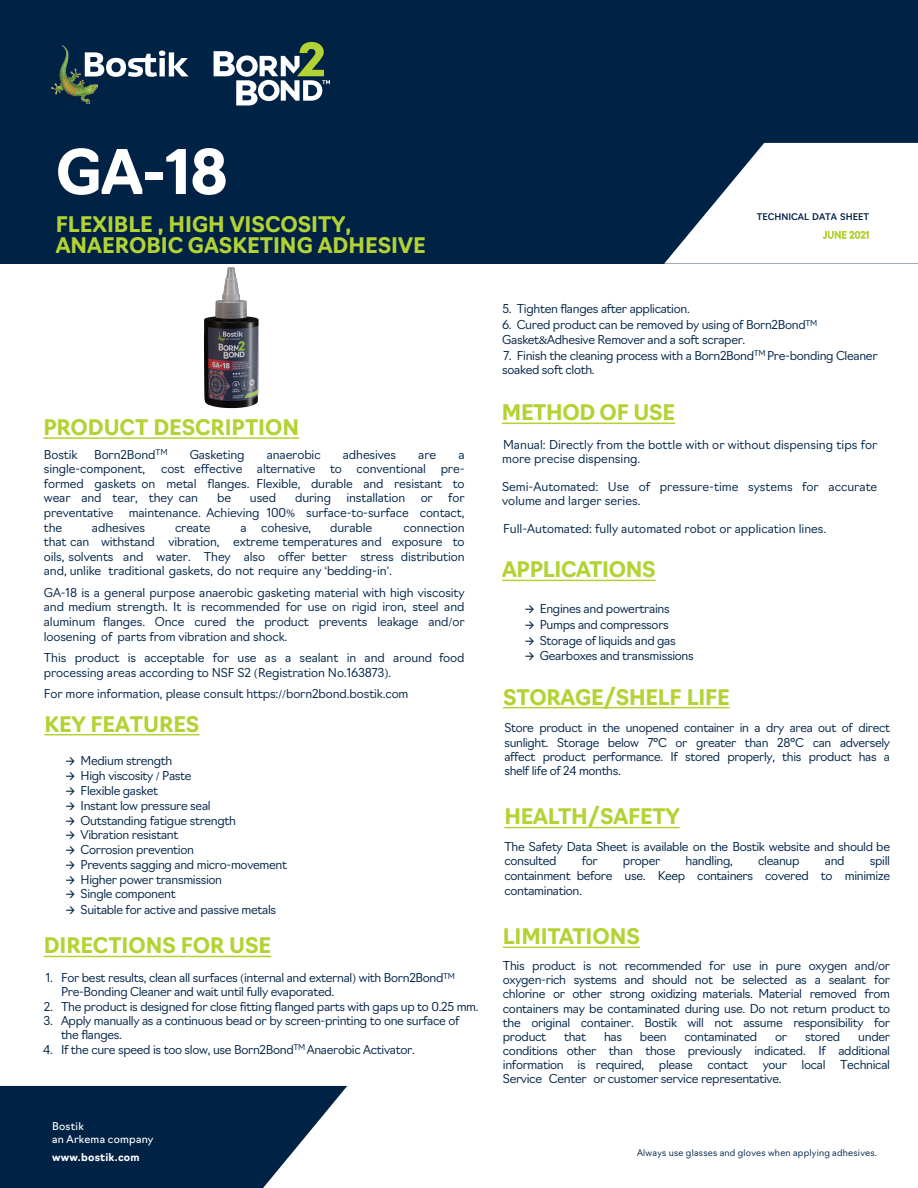
<style>
.page{position:relative;width:918px;height:1188px;background:#fff}
.page>*{position:absolute;margin:0;border:0;box-sizing:border-box;transform-origin:0 0}
.Product_name{font:700 60px "Navigo";color:#fff}
.title1{font:700 21px "Navigo";letter-spacing:-.01em;color:#b3d234}
.Product_name-2{font:700 21px/20.7px "Navigo";color:#b3d234}
.t1{font:300 12px/14.1px "Navigo";letter-spacing:-.025em;color:#002346;text-align:justify}
.t2{font:300 12px/14.7px "Navigo";letter-spacing:-.025em;color:#002245}
.t3{font:300 12px/14.4px "Navigo";color:#002346}
.t4{font:10.5px/13.5px "Navigo";letter-spacing:.02em;color:#fff}
.t5{font:700 10.5px "Navigo";letter-spacing:.02em;color:#fff}
.t6{font:300 9px "Navigo";letter-spacing:.025em;color:#002245}
.revised{font:500 9px/18px "Navigo";color:#002245;text-align:right}
.s1{font-style:inherit}
.s2{font-family:"Minion Pro";font-weight:400}
.s3{font-size:10.5px}
.s4{font-weight:300;color:#b3d234}
.s5{color:#002346}
</style>
<div class="page">
<svg style="left:0;top:1086px;width:347px;height:102px;background:#1e3c5b"></svg>
<div style="left:0;top:0;width:918px;height:264px;background:#002245"></div>
<svg style="left:664px;top:143px;width:254px;height:121px"></svg>
<svg style="left:214px;top:42px;width:116px;height:63px"></svg>
<img style="left:51px;top:45px;width:46px;height:59px">
<svg style="left:85px;top:51px;width:104px;height:26px"></svg>
<hr style="left:502px;top:423px;width:173px;height:1px;background:#b3d234">
<hr style="left:43px;top:437px;width:256px;height:2px;background:#b3d234">
<hr style="left:502px;top:580px;width:154px;height:1px;background:#b3d234">
<hr style="left:503px;top:947px;width:137px;height:1px;background:#b3d234">
<hr style="left:504px;top:827px;width:176px;height:1px;background:#b3d234">
<hr style="left:503px;top:707px;width:227px;height:1px;background:#b3d234">
<hr style="left:44px;top:734px;width:156px;height:1px;background:#b3d234">
<hr style="left:44px;top:956px;width:180px;height:1px;background:#b3d234">
<hr style="left:224px;top:956px;width:47px;height:1px;background:#b3d234">
<img style="left:203px;top:267px;width:56px;height:142px">
<p class="Product_name" style="left:56px;top:125px;width:174px">G<span class="s1">A-</span>18</p>
<p class="Product_name-2" style="left:56px;top:213px;width:372px">FLEXIBLE <span class="s1">,</span> HIGH VISCOSITY,<br><span class="s1">ANAEROBIC</span> GASKETING <span class="s1">ADHESIVE</span></p>
<p class="title1" style="left:43px;top:411px;width:257px">PRODUCT DESCRIPTION</p>
<p class="t1" style="left:44px;top:446px;width:35px">Bostik</p>
<p class="t1" style="left:94px;top:446px;width:75px">Born2Bond<sup>TM</sup></p>
<p class="t1" style="left:190px;top:446px;width:56px">Gasketing</p>
<p class="t1" style="left:267px;top:446px;width:55px">anaerobic</p>
<p class="t1" style="left:343px;top:446px;width:55px">adhesives</p>
<p class="t1" style="left:418px;top:446px;width:19px">are</p>
<p class="t1" style="left:458px;top:446px;width:8px">a</p>
<p class="t1" style="left:44px;top:461px;width:103px">single-component,</p>
<p class="t1" style="left:44px;top:461px;width:422px;line-height:14.5px;text-indent:117px">cost effective alternative to conventional pre&shy;formed gaskets on metal flanges. Flexible, durable and resistant to wear and tear, they can</p>
<p class="t1" style="left:217px;top:490px;width:15px">be</p>
<p class="t1" style="left:250px;top:490px;width:28px">used</p>
<p class="t1" style="left:295px;top:490px;width:38px">during</p>
<p class="t1" style="left:346px;top:490px;width:60px">installation</p>
<p class="t1" style="left:421px;top:490px;width:14px">or</p>
<p class="t1" style="left:448px;top:490px;width:18px">for</p>
<p class="t1" style="left:44px;top:504px;width:71px">preventative</p>
<p class="t1" style="left:129px;top:504px;width:337px">maintenance. Achieving 100<span class="s2">%</span> surface-to-surface contact,</p>
<p class="t1" style="left:44px;top:519px;width:20px">the</p>
<p class="t1" style="left:92px;top:519px;width:55px">adhesives</p>
<p class="t1" style="left:175px;top:519px;width:37px">create</p>
<p class="t1" style="left:240px;top:519px;width:73px">a cohesive,</p>
<p class="t1" style="left:330px;top:519px;width:43px">durable</p>
<p class="t1" style="left:44px;top:519px;width:422px;line-height:14.5px;text-indent:360px">connection that can withstand vibration, extreme temperatures and exposure to oils, solvents and water. They also offer better stress distribution and, unlike traditional gaskets, do not require any <span class="s2">‘</span>bedding-in<span class="s2">’</span>.</p>
<p class="t1" style="left:44px;top:584px;width:422px;line-height:14.5px">GA-18 is a general purpose anaerobic gasketing material with high viscosity and medium strength. It is recommended for use on rigid iron, steel and aluminum flanges. Once cured the product prevents leakage and<span class="s2">/</span>or loosening of parts from vibration and shock.</p>
<p class="t1" style="left:44px;top:649px;width:422px;line-height:15.1px">This product is acceptable for use as a sealant in and around food processing areas according to NSF S2 <span class="s2">(</span>Registration No.163873<span class="s2">)</span>.</p>
<p class="t1" style="left:44px;top:686px;width:366px">For more information, please consult https:<span class="s2">//</span>born2bond.bostik.com</p>
<h2 class="title1" style="left:45px;top:707px;width:156px">KEY FEATURES</h2>
<p class="t1" style="left:64px;top:752px;width:110px"><span class="s3">→</span> Medium strength</p>
<p class="t1" style="left:64px;top:768px;width:129px"><span class="s3">→</span> High viscosity <span class="s2">/</span> Paste</p>
<p class="t1" style="left:64px;top:783px;width:95px"><span class="s3">→</span> Flexible gasket</p>
<p class="t1" style="left:64px;top:797px;width:148px"><span class="s3">→</span> Instant low pressure seal</p>
<p class="t1" style="left:64px;top:812px;width:173px"><span class="s3">→</span> Outstanding fatigue strength</p>
<p class="t1" style="left:64px;top:827px;width:116px"><span class="s3">→</span> Vibration resistant</p>
<p class="t1" style="left:64px;top:842px;width:131px"><span class="s3">→</span> Corrosion prevention</p>
<p class="t1" style="left:64px;top:856px;width:224px"><span class="s3">→</span> Prevents sagging and micro-movement</p>
<p class="t1" style="left:64px;top:871px;width:159px"><span class="s3">→</span> Higher power transmission</p>
<p class="t1" style="left:64px;top:886px;width:113px"><span class="s3">→</span> Single component</p>
<p class="t1" style="left:64px;top:901px;width:213px"><span class="s3">→</span> Suitable for active and passive metals</p>
<p class="title1" style="left:44px;top:929px;width:229px">DIRECTIONS FOR USE</p>
<p class="t1" style="left:61px;top:970px;width:396px;line-height:13.6px;text-indent:-15px">1. For best results, clean all surfaces <span class="s2">(</span>internal and external<span class="s2">)</span> with Born2Bond<sup>TM<br></sup>Pre-Bonding Cleaner and wait until fully evaporated.</p>
<p class="t1" style="left:44px;top:998px;width:436px">2. The product is designed for close fitting flanged parts with gaps up to 0.25 mm.</p>
<p class="t1" style="left:61px;top:1012px;width:400px;text-indent:-17px">3. Apply manually as a continuous bead or by screen-printing to one surface of the flanges.</p>
<p class="t1" style="left:43px;top:1041px;width:373px">4. If the cure speed is too slow, use Born2Bond<sup>TM</sup> Anaerobic Activator.</p>
<p class="t4" style="left:52px;top:1119px;width:103px">Bostik<br>an Arkema company</p>
<p class="t5" style="left:52px;top:1149px;width:89px">www.bostik.com</p>
<p class="revised" style="left:757px;top:207px;width:114px">TECHNICAL DATA SHEET<br><span class="s4">JUNE 2021</span></p>
<p class="t1" style="left:503px;top:301px;width:189px">5. Tighten flanges after application.</p>
<p class="t1" style="left:502px;top:317px;width:317px">6. Cured product can be removed by using of Born2Bond<sup>TM<br></sup>Gasket<span class="s2">&amp;</span>Adhesive Remover and a soft scraper.</p>
<p class="t1" style="left:502px;top:347px;width:377px">7. Finish the cleaning process with a Born2Bond<sup>TM</sup> Pre-bonding Cleaner soaked soft cloth.</p>
<h2 class="title1" style="left:502px;top:396px;width:175px">METHOD OF USE</h2>
<p class="t3" style="left:502px;top:436px;width:377px">Manual: Directly from the bottle with or without dispensing tips for more precise dispensing.</p>
<p class="t3" style="left:502px;top:478px;width:377px">Semi-Automated: Use of pressure-time systems for accurate volume and larger series.</p>
<p class="t3" style="left:503px;top:521px;width:325px">Full-Automated: fully automated robot or application lines.</p>
<h2 class="title1" style="left:502px;top:553px;width:155px">APPLICATIONS</h2>
<p class="t1" style="left:524px;top:601px;width:148px"><span class="s3">→</span> Engines and powertrains</p>
<p class="t1" style="left:524px;top:617px;width:147px"><span class="s3">→</span> Pumps and compressors</p>
<p class="t1" style="left:524px;top:632px;width:154px"><span class="s3">→</span> Storage of liquids and gas</p>
<p class="t1" style="left:524px;top:648px;width:172px"><span class="s3">→</span> Gearboxes and transmissions</p>
<h2 class="title1" style="left:503px;top:680px;width:228px">STORAGE<span class="s1">/SH</span>ELF LIFE</h2>
<p class="t2" style="left:504px;top:719px;width:387px">Store product in the unopened container in a dry area out of direct sunlight. Storage below 7°C or greater than 28°C can adversely</p>
<p class="t2" style="left:504px;top:748px;width:387px;line-height:14.2px">affect product performance. If stored properly, this product has a shelf life of <span class="s5">24</span> months.</p>
<h2 class="Product_name-2" style="left:504px;top:805px;width:177px"><span class="s1">HEAL</span>TH/SAFETY</h2>
<p class="t2" style="left:504px;top:838px;width:387px">The Safety Data Sheet is available on the Bostik website and should be consulted</p>
<p class="t2" style="left:582px;top:853px;width:17px">for</p>
<p class="t2" style="left:623px;top:853px;width:39px">proper</p>
<p class="t2" style="left:686px;top:853px;width:49px">handling,</p>
<p class="t2" style="left:758px;top:853px;width:43px">cleanup</p>
<p class="t2" style="left:825px;top:853px;width:21px">and</p>
<p class="t2" style="left:504px;top:853px;width:387px;text-align:justify;text-indent:365px">spill containment before use. Keep containers covered to minimize contamination.</p>
<h2 class="title1" style="left:503px;top:920px;width:139px">LIMITATIONS</h2>
<p class="t1" style="left:503px;top:958px;width:389px">This product is not recommended for use in pure oxygen and<span class="s2">/</span>or oxygen-rich systems and should not be selected as a sealant for chlorine or other strong oxidizing materials. Material removed from containers may be contaminated during use. Do not return product to the original container. Bostik will not assume responsibility for product</p>
<p class="t1" style="left:503px;top:1028px;width:389px;text-indent:355px">under conditions other than those previously indicated. If additional information is required, please contact your local Technical Service Center or customer service representative.</p>
<p class="t1" style="left:564px;top:1028px;width:24px">that</p>
<p class="t1" style="left:604px;top:1028px;width:20px">has</p>
<p class="t1" style="left:640px;top:1028px;width:28px">been</p>
<p class="t1" style="left:685px;top:1028px;width:74px">contaminated</p>
<p class="t1" style="left:775px;top:1028px;width:13px">or</p>
<p class="t1" style="left:805px;top:1028px;width:37px">stored</p>
<p class="t6" style="left:637px;top:1145px;width:241px">Always use glasses and gloves when applying adhesives.</p>
</div>
